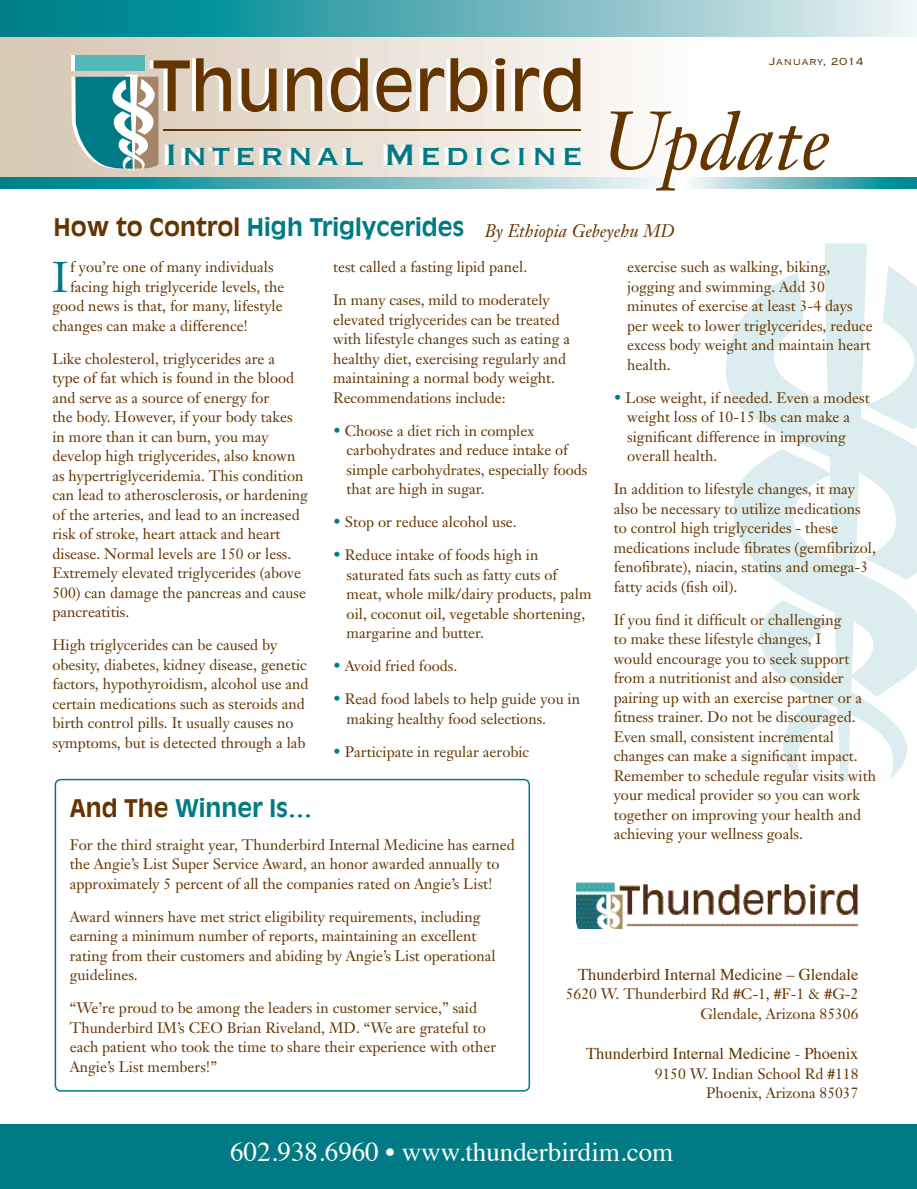
<style>
.page{position:relative;width:917px;height:1189px;background:#fff}
.page>*{position:absolute;margin:0;border:0;box-sizing:border-box;transform-origin:0 0}
.t1{font:italic 81.3px "Janson Text";color:#653500}
.t2{font:68.4px "Antique Olive";color:#653500}
.Body_Text{font:42.3px "Janson Text";color:#007b85}
.t3{font:38.7px "Copperplate";letter-spacing:.1em;color:#007b85}
.phone_and_web{font:27px "Times";color:#fff}
.Headline_Text{font:700 24px "Antique Olive";color:#007b85}
.name_italic_text{font:italic 18px "Janson Text";color:#653500}
.Address{font:16.5px "Times";color:#653500}
.Body_Text-2{font:15px/19.5px "Janson Text";color:#653500}
.Address-2{font:15px "Janson Text";color:#653500}
.t4{font:300 13.5px "Copperplate";color:#653500}
.s1{color:#653500}
.s2{color:#007b85}
</style>
<div class="page">
<div style="left:55px;top:778px;width:475px;height:313px;border:2px solid #007b85;border-radius:5px"></div>
<svg style="left:726px;top:305px;width:26px;height:111px;fill:#dbedee"></svg>
<svg style="left:733px;top:469px;width:19px;height:89px;fill:#dbedee"></svg>
<svg style="left:752px;top:243px;width:165px;height:538px"></svg>
<div style="left:0;top:31px;width:917px;height:147px;background:linear-gradient(to right,#d6c6b4,#fff)"></div>
<hr style="left:163px;top:129px;width:414px;height:2px;background:#653500">
<div style="left:71px;top:55px;width:69px;height:15px;background:#fff"></div>
<svg style="left:0;top:177px;width:917px;height:11px"></svg>
<svg style="left:0;top:0;width:917px;height:37px"></svg>
<hr style="left:167px;top:129px;width:414px;height:2px;background:#653500">
<div style="left:75px;top:55px;width:69px;height:15px;background:#52b8b8"></div>
<svg style="left:71px;top:75px;width:87px;height:96px"></svg>
<img style="left:576px;top:882px;width:283px;height:46px">
<div style="left:0;top:1124px;width:917px;height:64px;background:#007b85"></div>
<p class="t2" style="left:153px;top:45px;width:434px">Thunderbird</p>
<p class="t3" style="left:165px;top:129px;width:420px">Internal Medicine</p>
<p class="t4" style="left:769px;top:53px;width:96px">January, 2014</p>
<p class="t1" style="left:600px;top:91px;width:232px">Update</p>
<p class="Headline_Text" style="left:54px;top:212px;width:412px"><span class="s1">How to Control</span> High Triglycerides</p>
<p class="name_italic_text" style="left:484px;top:220px;width:191px">By Ethiopia Gebeyehu MD</p>
<p class="Body_Text" style="left:52px;top:250px;width:17px">I</p>
<p class="Body_Text-2" style="left:70px;top:257px;width:205px">f you’re one of many individuals</p>
<p class="Body_Text-2" style="left:333px;top:257px;width:196px">test called a fasting lipid panel.</p>
<p class="Body_Text-2" style="left:333px;top:290px;width:238px">In many cases, mild to moderately elevated triglycerides can be treated with lifestyle changes such as eating a healthy diet, exercising regularly and maintaining a normal body weight.<br>Recommendations include:</p>
<p class="Body_Text-2" style="left:346px;top:420px;width:242px;text-indent:-14px"><span class="s2">•</span> Choose a diet rich in complex carbohydrates and reduce intake of simple carbohydrates, especially foods that are high in sugar.</p>
<p class="Body_Text-2" style="left:333px;top:512px;width:185px"><span class="s2">•</span> Stop or reduce alcohol use.</p>
<p class="Body_Text-2" style="left:346px;top:545px;width:246px;text-indent:-14px"><span class="s2">•</span> Reduce intake of foods high in saturated fats such as fatty cuts of meat, whole milk/dairy products, palm oil, coconut oil, vegetable shortening, margarine and butter.</p>
<p class="Body_Text-2" style="left:333px;top:656px;width:126px"><span class="s2">•</span> Avoid fried foods.</p>
<p class="Body_Text-2" style="left:346px;top:689px;width:235px;text-indent:-14px"><span class="s2">•</span> Read food labels to help guide you in making healthy food selections.</p>
<p class="Body_Text-2" style="left:333px;top:741px;width:198px"><span class="s2">•</span> Participate in regular aerobic</p>
<p class="Body_Text-2" style="left:627px;top:257px;width:247px">exercise such as walking, biking, jogging and swimming. Add 30 minutes of exercise at least 3-4 days per week to lower triglycerides, reduce excess body weight and maintain heart health.</p>
<p class="Body_Text-2" style="left:627px;top:387px;width:244px;text-indent:-14px"><span class="s2">•</span> Lose weight, if needed. Even a modest weight loss of 10-15 lbs can make a significant difference in improving overall health.</p>
<p class="Body_Text-2" style="left:613px;top:479px;width:264px">In addition to lifestyle changes, it may also be necessary to utilize medications to control high triglycerides - these medications include fibrates (gemfibrizol, fenofibrate), niacin, statins and omega-3 fatty acids (fish oil).</p>
<p class="Body_Text-2" style="left:613px;top:609px;width:264px">If you find it difficult or challenging<br>to make these lifestyle changes, I<br>would encourage you to seek support from a nutritionist and also consider pairing up with an exercise partner or a fitness trainer. Do not be discouraged.<br>Even small, consistent incremental changes can make a significant impact.<br>Remember to schedule regular visits with your medical provider so you can work together on improving your health and achieving your wellness goals.</p>
<p class="Body_Text-2" style="left:70px;top:276px;width:216px">facing high triglyceride levels, the</p>
<p class="Body_Text-2" style="left:52px;top:296px;width:232px">good news is that, for many, lifestyle</p>
<p class="Body_Text-2" style="left:52px;top:315px;width:197px">changes can make a difference!</p>
<p class="Body_Text-2" style="left:52px;top:348px;width:257px">Like cholesterol, triglycerides are a<br>type of fat which is found in the blood and serve as a source of energy for<br>the body. However, if your body takes in more than it can burn, you may develop high triglycerides, also known as hypertriglyceridemia. This condition can lead to atherosclerosis, or hardening of the arteries, and lead to an increased risk of stroke, heart attack and heart disease. Normal levels are 150 or less.<br>Extremely elevated triglycerides (above 500) can damage the pancreas and cause pancreatitis.</p>
<p class="Body_Text-2" style="left:52px;top:635px;width:258px">High triglycerides can be caused by obesity, diabetes, kidney disease, genetic factors, hypothyroidism, alcohol use and certain medications such as steroids and birth control pills. It usually causes no symptoms, but is detected through a lab</p>
<p class="Headline_Text" style="left:70px;top:793px;width:244px"><span class="s1">And The</span> Winner Is…</p>
<p class="Body_Text-2" style="left:70px;top:834px;width:446px">For the third straight year, Thunderbird Internal Medicine has earned the Angie’s List Super Service Award, an honor awarded annually to approximately 5 percent of all the companies rated on Angie’s List!</p>
<p class="Body_Text-2" style="left:70px;top:906px;width:427px">Award winners have met strict eligibility requirements, including earning a minimum number of reports, maintaining an excellent rating from their customers and abiding by Angie’s List operational guidelines.</p>
<p class="Body_Text-2" style="left:70px;top:998px;width:428px">“We’re proud to be among the leaders in customer service,” said Thunderbird IM’s CEO Brian Riveland, MD. “We are grateful to each patient who took the time to share their experience with other Angie’s List members!”</p>
<p class="Address" style="left:578px;top:958px;width:282px">Thunderbird Internal Medicine – Glendale</p>
<p class="Address-2" style="left:566px;top:984px;width:294px">5620 W. Thunderbird Rd #C-1, #F-1 &amp; #G-2</p>
<p class="Address-2" style="left:700px;top:1003px;width:160px">Glendale, Arizona 85306</p>
<p class="Address" style="left:586px;top:1038px;width:274px">Thunderbird Internal Medicine - Phoenix</p>
<p class="Address-2" style="left:654px;top:1063px;width:205px">9150 W. Indian School Rd #118</p>
<p class="Address-2" style="left:706px;top:1083px;width:154px">Phoenix, Arizona 85037</p>
<p class="phone_and_web" style="left:230px;top:1126px;width:444px">602.938.6960 • www.thunderbirdim.com</p>
</div>
